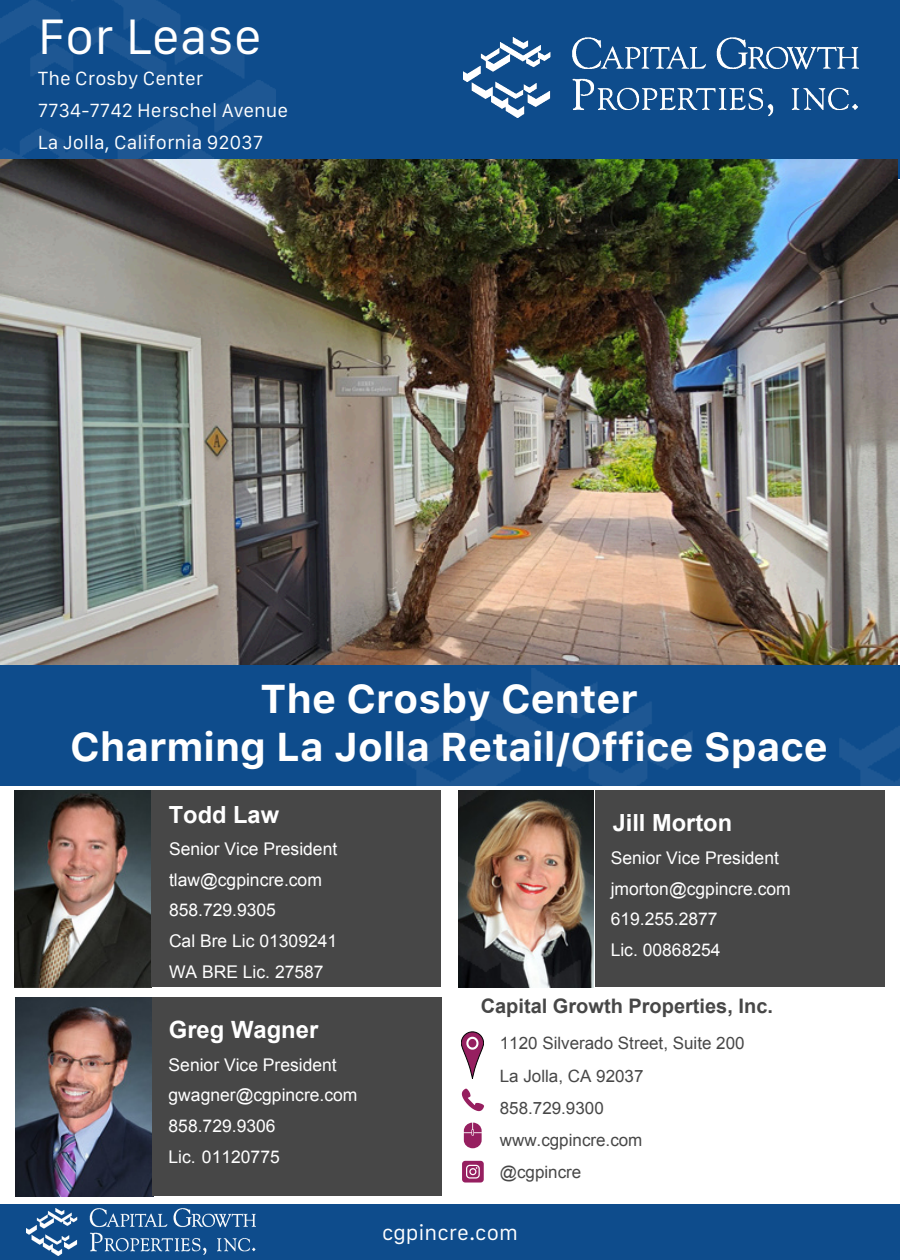
<style>
.page{position:relative;width:900px;height:1260px;background:#fff}
.page>*{position:absolute;margin:0;border:0;box-sizing:border-box;transform-origin:0 0}
.t1{font:47.5px "Galvji";color:#fff}
.t2{font:700 40px/48px "Galvji";color:#fff;text-align:center}
.t3{font:700 23.75px "Arial";color:#fff}
.t4{font:700 23.5px "Arial";color:#fff}
.t5{font:700 20px "Arial";color:#474747}
.t6{font:20px "Galvji";color:#fff}
.t7{font:18.25px/32px "Galvji";color:#fff}
.t8{font:17.5px/30.5px "Arial";color:#fff}
.t9{font:17px/32px "Arial";color:#474747}
.s1{font-style:inherit}
</style>
<div class="page">
<div style="left:0;top:0;width:900px;height:179px;background:#0e4c8c"></div>
<img style="left:463px;top:37px;width:396px;height:81px">
<img style="left:0;top:0;width:276px;height:160px">
<img style="left:0;top:160px;width:897px;height:506px">
<div style="left:0;top:666px;width:900px;height:120px;background:#0e4c8c"></div>
<img style="left:316px;top:669px;width:443px;height:319px">
<img style="left:15px;top:791px;width:137px;height:197px">
<div style="left:152px;top:791px;width:289px;height:196px;background:#474747"></div>
<img style="left:15px;top:997px;width:139px;height:199px">
<div style="left:153px;top:997px;width:289px;height:198px;background:#474747"></div>
<img style="left:759px;top:726px;width:141px;height:65px">
<div style="left:595px;top:791px;width:290px;height:196px;background:#474747"></div>
<svg style="left:461px;top:1032px;width:23px;height:46px"></svg>
<svg style="left:462px;top:1089px;width:22px;height:22px"></svg>
<svg style="left:464px;top:1123px;width:18px;height:25px"></svg>
<div style="left:0;top:1204px;width:900px;height:56px;background:#0e4c8c"></div>
<img style="left:27px;top:1209px;width:229px;height:46px">
<svg style="left:462px;top:1161px;width:22px;height:22px"></svg>
<p class="t1" style="left:38px;top:9px;width:226px">For Lease</p>
<p class="t7" style="left:38px;top:63px;width:252px">The Crosby Center<br>7734-7742 Herschel Avenue<br>La Jolla, California 92037</p>
<p class="t2" style="left:70px;top:676px;width:759px">The Crosby Center<br>Charming La Jolla Retail/Office Space</p>
<p class="t4" style="left:169px;top:799px;width:112px">Todd Law</p>
<p class="t8" style="left:169px;top:834px;width:170px">Senior Vice President tlaw@cgpincre.com<br>858.729.9305<br>Cal Bre Lic 01309241<br>WA BRE Lic. 2<span class="s1">7587</span></p>
<p class="t4" style="left:613px;top:807px;width:121px">Jill Morton</p>
<p class="t8" style="left:611px;top:843px;width:182px">Senior Vice President jmorton@cgpincre.com<br>619.255.2877<br>Lic. 00868254</p>
<p class="t3" style="left:169px;top:1014px;width:151px">Greg Wagner</p>
<p class="t8" style="left:169px;top:1050px;width:190px">Senior Vice President gwagner@cgpincre.com<br>858.729.9306<br>Lic. 01120775</p>
<p class="t5" style="left:481px;top:992px;width:294px">Capital Growth Properties, Inc.</p>
<p class="t9" style="left:500px;top:1028px;width:246px">1120 Silverado Street, Suite 200<br>La Jolla, CA 92037<br>858.729.9300 www.cgpincre.com<br>@cgpincre</p>
<p class="t6" style="left:382px;top:1221px;width:137px">cgpincre.com</p>
</div>
